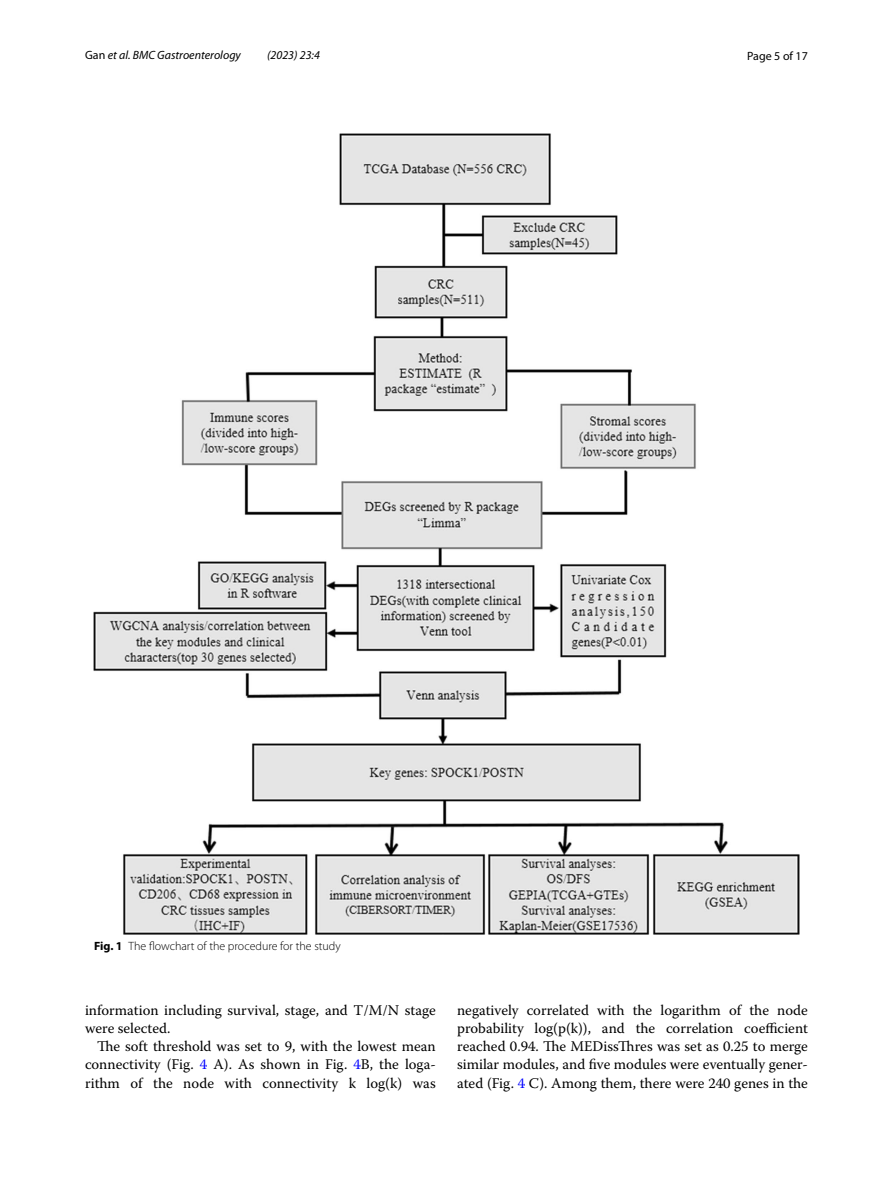
<style>
.page{position:relative;width:893px;height:1187px;background:#fff}
.page>*{position:absolute;margin:0;border:0;box-sizing:border-box;transform-origin:0 0}
.t1{font:14.7px/18px "Warnock Pro";color:#000;text-align:justify}
.t2{font:300 12px "Myriad Pro";color:#000}
.t3{font:italic 12px "Myriad Pro";color:#000}
.t4{font:12px "Myriad Pro";color:#000}
.s1{font-style:normal}
.s2{font-weight:700}
.s3{color:#00f}
</style>
<div class="page">
<img style="left:94px;top:133px;width:706px;height:801px">
<p class="t3" style="left:85px;top:48px;width:157px"><span class="s1">Gan</span> et al. BMC Gastroenterology</p>
<p class="t3" style="left:267px;top:48px;width:54px">(2023) 23:4</p>
<p class="t4" style="left:747px;top:48px;width:62px">Page 5 of 17</p>
<p class="t2" style="left:94px;top:939px;width:248px"><span class="s2">Fig. 1</span> The flowchart of the procedure for the study</p>
<p class="t1" style="left:85px;top:1001px;width:352px">information including survival, stage, and T/M/N stage were selected.</p>
<p class="t1" style="left:85px;top:1037px;width:352px;text-indent:12px">The soft threshold was set to 9, with the lowest mean connectivity (Fig. <span class="s3">4</span> A). As shown in Fig. <span class="s3">4</span>B, the loga&shy;rithm of the node with connectivity k log(k) was</p>
<p class="t1" style="left:457px;top:1001px;width:352px">negatively correlated with the logarithm of the node probability log(p(k)), and the correlation coefficient reached 0.94. The MEDissThres was set as 0.25 to merge similar modules, and five modules were eventually gener&shy;ated (Fig. <span class="s3">4</span> C). Among them, there were 240 genes in the</p>
</div>
